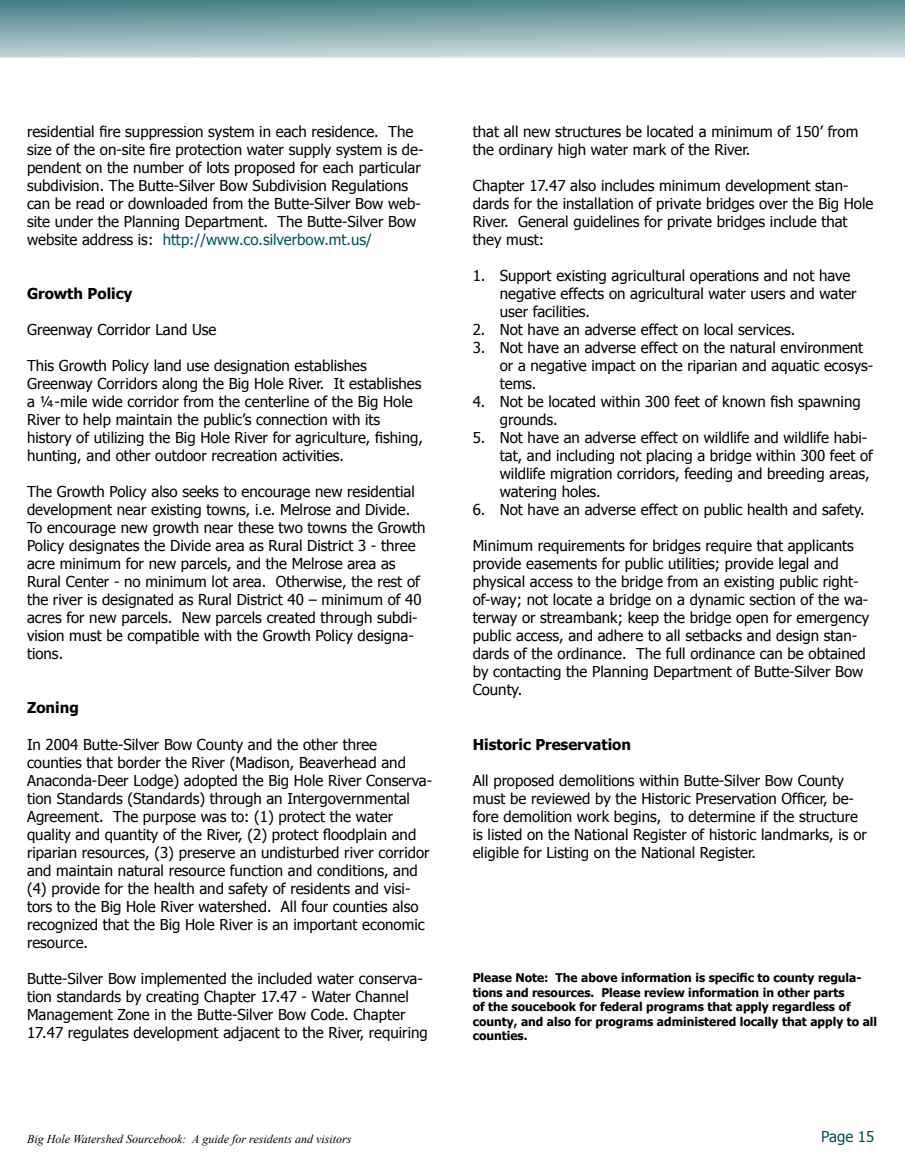
<style>
.page{position:relative;width:905px;height:1175px;background:#fff}
.page>*{position:absolute;margin:0;border:0;box-sizing:border-box;transform-origin:0 0}
.t1{font:15px/18px "Tahoma";color:#000}
.t2{font:700 15px "Tahoma";color:#000}
.t3{font:15px "Tahoma";color:#004f58}
.t4{font:700 12px/14.4px "Tahoma";color:#000}
.t5{font:italic 12px "Times New Roman";color:#000}
.s1{color:#00535e}
</style>
<div class="page">
<svg style="left:0;top:0;width:904px;height:58px;background:#8dafb3"></svg>
<p class="t1" style="left:27px;top:122px;width:398px">residential fire suppression system in each residence. The size of the on-site fire protection water supply system is de&shy;pendent on the number of lots proposed for each particular subdivision. The Butte-Silver Bow Subdivision Regulations can be read or downloaded from the Butte-Silver Bow web&shy;site under the Planning Department. The Butte-Silver Bow website address is: <span class="s1">http://www.co.silverbow.mt.us/</span></p>
<p class="t2" style="left:27px;top:283px;width:107px">Growth Policy</p>
<p class="t1" style="left:27px;top:320px;width:191px">Greenway Corridor Land Use</p>
<p class="t1" style="left:27px;top:356px;width:397px">This Growth Policy land use designation establishes Greenway Corridors along the Big Hole River. It establishes a ¼-mile wide corridor from the centerline of the Big Hole River to help maintain the public’s connection with its history of utilizing the Big Hole River for agriculture, fishing, hunting, and other outdoor recreation activities.</p>
<p class="t1" style="left:27px;top:482px;width:400px">The Growth Policy also seeks to encourage new residential development near existing towns, i.e. Melrose and Divide.<br>To encourage new growth near these two towns the Growth Policy designates the Divide area as Rural District 3 - three acre minimum for new parcels, and the Melrose area as Rural Center - no minimum lot area. Otherwise, the rest of the river is designated as Rural District 40 – minimum of 40 acres for new parcels. New parcels created through subdi&shy;vision must be compatible with the Growth Policy designa&shy;tions.</p>
<p class="t2" style="left:27px;top:697px;width:53px">Zoning</p>
<p class="t1" style="left:27px;top:734px;width:406px">In 2004 Butte-Silver Bow County and the other three counties that border the River (Madison, Beaverhead and Anaconda-Deer Lodge) adopted the Big Hole River Conserva&shy;tion Standards (Standards) through an Intergovernmental Agreement. The purpose was to: (1) protect the water quality and quantity of the River, (2) protect floodplain and riparian resources, (3) preserve an undisturbed river corridor and maintain natural resource function and conditions, and (4) provide for the health and safety of residents and visi&shy;tors to the Big Hole River watershed. All four counties also recognized that the Big Hole River is an important economic resource.</p>
<p class="t1" style="left:27px;top:968px;width:402px">Butte-Silver Bow implemented the included water conserva&shy;tion standards by creating Chapter 17.47 - Water Channel Management Zone in the Butte-Silver Bow Code. Chapter 17.47 regulates development adjacent to the River, requiring</p>
<p class="t1" style="left:472px;top:122px;width:387px">that all new structures be located a minimum of 150’ from the ordinary high water mark of the River.</p>
<p class="t1" style="left:472px;top:176px;width:402px">Chapter 17.47 also includes minimum development stan&shy;dards for the installation of private bridges over the Big Hole River. General guidelines for private bridges include that they must:</p>
<p class="t1" style="left:500px;top:266px;width:358px;text-indent:-27px">1. Support existing agricultural operations and not have negative effects on agricultural water users and water user facilities.</p>
<p class="t1" style="left:472px;top:320px;width:324px">2. Not have an adverse effect on local services.</p>
<p class="t1" style="left:500px;top:338px;width:375px;text-indent:-27px">3. Not have an adverse effect on the natural environment or a negative impact on the riparian and aquatic ecosys&shy;tems.</p>
<p class="t1" style="left:500px;top:392px;width:362px;text-indent:-27px">4. Not be located within 300 feet of known fish spawning grounds.</p>
<p class="t1" style="left:500px;top:428px;width:374px;text-indent:-27px">5. Not have an adverse effect on wildlife and wildlife habi&shy;tat, and including not placing a bridge within 300 feet of wildlife migration corridors, feeding and breeding areas, watering holes.</p>
<p class="t1" style="left:472px;top:500px;width:393px">6. Not have an adverse effect on public health and safety.</p>
<p class="t1" style="left:472px;top:536px;width:398px">Minimum requirements for bridges require that applicants provide easements for public utilities; provide legal and physical access to the bridge from an existing public right&shy;of-way; not locate a bridge on a dynamic section of the wa&shy;terway or streambank; keep the bridge open for emergency public access, and adhere to all setbacks and design stan&shy;dards of the ordinance. The full ordinance can be obtained by contacting the Planning Department of Butte-Silver Bow County.</p>
<p class="t2" style="left:472px;top:733px;width:160px">Historic Preservation</p>
<p class="t1" style="left:472px;top:770px;width:395px">All proposed demolitions within Butte-Silver Bow County must be reviewed by the Historic Preservation Officer, be&shy;fore demolition work begins, to determine if the structure is listed on the National Register of historic landmarks, is or eligible for Listing on the National Register.</p>
<p class="t4" style="left:472px;top:970px;width:406px">Please Note: The above information is specific to county regula&shy;tions and resources. Please review information in other parts<br>of the soucebook for federal programs that apply regardless of county, and also for programs administered locally that apply to all counties.</p>
<p class="t5" style="left:27px;top:1130px;width:326px">Big Hole Watershed Sourcebook: A guide for residents and visitors</p>
<p class="t3" style="left:821px;top:1126px;width:55px">Page 15</p>
</div>
